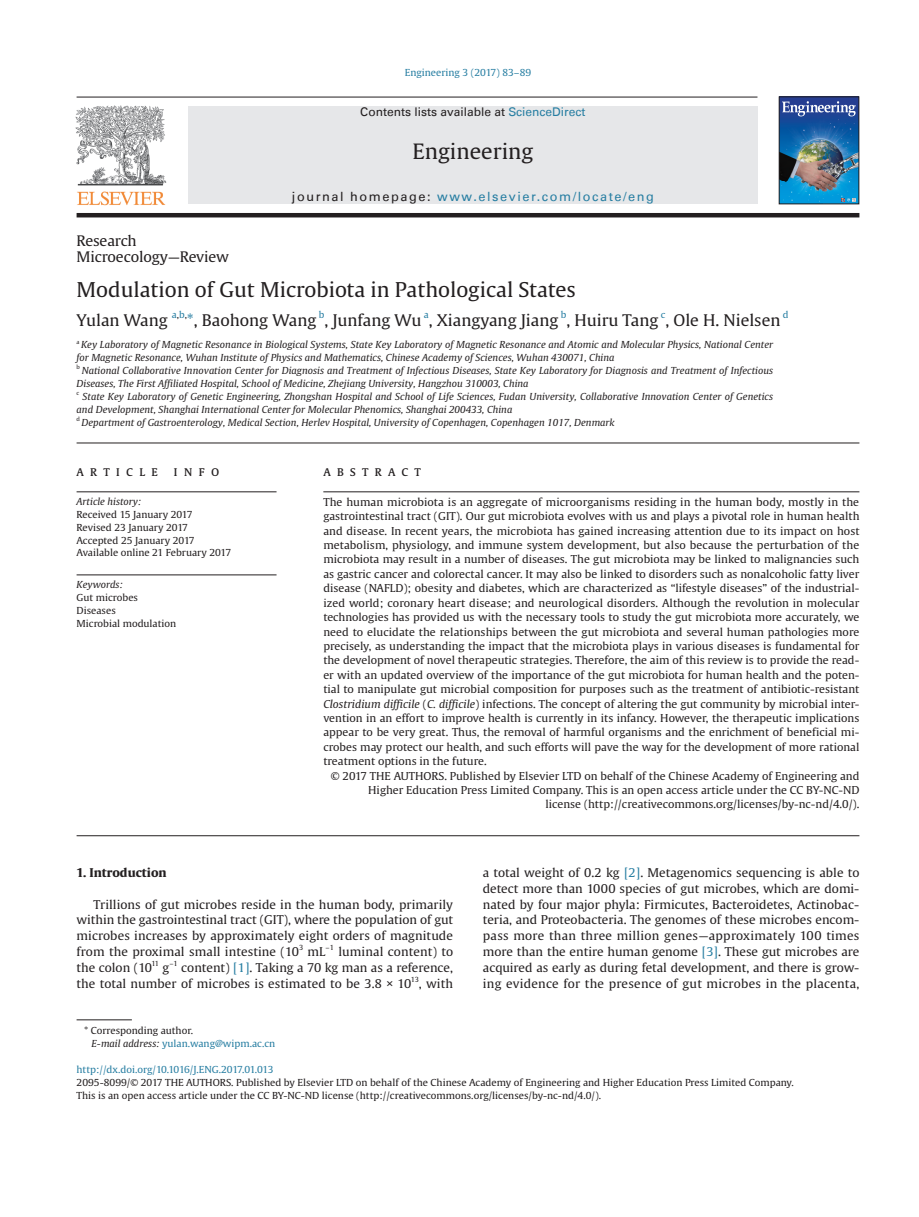
<style>
.page{position:relative;width:919px;height:1217px;background:#fff}
.page>*{position:absolute;margin:0;border:0;box-sizing:border-box;transform-origin:0 0}
.t1{font:21px "Gulliver";color:#231f20;scale:1.04 1}
.文章标题{font:20.25px "Gulliver";color:#231f20;scale:1.04 1}
.作者{font:15.9px "Gulliver";color:#231f20;scale:1.04 1}
.t2{font:14.4px "Gulliver";letter-spacing:-.01em;color:#231f20;scale:1.04 1}
.a_r_t_i_c_l_e___i_n{font:13.5px "Gulliver Compact SC";color:#231f20;scale:.85 1}
.t3{font:12.75px "Univers LT";letter-spacing:.12em;color:#277ea2}
.正文{font:12px/15.8px "Gulliver";letter-spacing:.005em;color:#231f20;text-align:justify;scale:1.04 1}
.t4{font:12px "Univers LT";color:#231f20}
.大标题{font:700 12px "Gulliver";color:#231f20;scale:1.04 1}
.摘要左齐{font:10.8px/14.4px "Gulliver";color:#231f20;text-align:justify;scale:1.04 1}
.摘要右齐{font:10.8px/14.4px "Gulliver";color:#231f20;text-align:right;scale:1.04 1}
.作者单位{font:italic 9.6px/12.9px "Gulliver";color:#231f20;scale:1.04 1}
.段落样式2{font:9.6px/12.9px "Gulliver";color:#231f20;scale:1.04 1}
.t5{font:9.6px "Gulliver";color:#277ea2;scale:1.04 1}
.作者-2{font:9.3px "Gulliver";color:#277ea2;scale:1.04 1}
.正文-2{font:7.05px "Gulliver";color:#231f20;scale:1.04 1}
.作者单位-2{font:5.55px "Gulliver";color:#231f20;scale:1.04 1}
.s1{color:#277ea2}
.s2{color:#231f20}
.s3{font-style:italic}
</style>
<div class="page">
<hr style="left:77px;top:442px;width:782px;height:1px;background:#231f20">
<hr style="left:77px;top:835px;width:782px;height:1px;background:#231f20">
<hr style="left:77px;top:491px;width:199px;height:1px;background:#231f20">
<hr style="left:323px;top:491px;width:536px;height:1px;background:#231f20">
<hr style="left:77px;top:574px;width:199px;height:1px;background:#231f20">
<hr style="left:77px;top:1019px;width:55px;height:1px;background:#231f20">
<img style="left:76px;top:106px;width:90px;height:99px">
<hr style="left:77px;top:97px;width:680px;height:1px;background:#231f20">
<div style="left:188px;top:106px;width:569px;height:98px;background:#e6e7e9"></div>
<hr style="left:77px;top:213px;width:782px;height:4px;background:#231f20">
<img style="left:780px;top:116px;width:77px;height:86px">
<svg style="left:780px;top:97px;width:80px;height:19px"></svg>
<svg style="left:841px;top:198px;width:19px;height:7px"></svg>
<div style="left:778px;top:96px;width:81px;height:108px;border:1px solid #231f20"></div>
<p class="t5" style="left:405px;top:67px;width:123px">Engineering 3 (2017) 83–89</p>
<p class="t4" style="left:360px;top:105px;width:227px">Contents lists available at <span class="s1">ScienceDirect</span></p>
<p class="t1" style="left:412px;top:138px;width:118px">Engineering</p>
<p class="t3" style="left:292px;top:188px;width:363px"><span class="s2">journal homepage:</span> www.elsevier.com/locate/eng</p>
<p class="t2" style="left:77px;top:231px;width:59px">Research</p>
<p class="t2" style="left:77px;top:247px;width:148px">Microecology—Review</p>
<p class="文章标题" style="left:77px;top:277px;width:481px">Modulation of Gut Microbiota in Pathological States</p>
<p class="作者" style="left:77px;top:310px;width:89px">Yulan Wang</p>
<p class="作者-2" style="left:172px;top:309px;width:16px">a<span class="s2">,</span>b<span class="s2">,</span></p>
<p class="作者" style="left:187px;top:310px;width:126px"><span class="s1">*</span>, Baohong Wang</p>
<p class="作者-2" style="left:319px;top:309px;width:7px">b</p>
<p class="作者" style="left:324px;top:310px;width:95px">, Junfang Wu</p>
<p class="作者-2" style="left:424px;top:309px;width:6px">a</p>
<p class="作者" style="left:429px;top:310px;width:126px">, Xiangyang Jiang</p>
<p class="作者-2" style="left:561px;top:309px;width:7px">b</p>
<p class="作者" style="left:566px;top:310px;width:207px">, Huiru Tang , Ole H. Nielsen</p>
<p class="作者-2" style="left:660px;top:309px;width:6px">c</p>
<p class="作者-2" style="left:782px;top:309px;width:7px">d</p>
<p class="作者单位-2" style="left:77px;top:338px;width:4px">a</p>
<p class="作者单位" style="left:77px;top:338px;width:671px;text-indent:5px">Key Laboratory of Magnetic Resonance in Biological Systems, State Key Laboratory of Magnetic Resonance and Atomic and Molecular Physics, National Center for Magnetic Resonance, Wuhan Institute of Physics and Mathematics, Chinese Academy of Sciences, Wuhan 430071, China</p>
<p class="作者单位-2" style="left:77px;top:364px;width:5px">b</p>
<p class="作者单位" style="left:77px;top:364px;width:671px;text-indent:5px">National Collaborative Innovation Center for Diagnosis and Treatment of Infectious Diseases, State Key Laboratory for Diagnosis and Treatment of Infectious<br>Diseases, The First Affiliated Hospital, School of Medicine, Zhejiang University, Hangzhou 310003, China</p>
<p class="作者单位-2" style="left:77px;top:389px;width:4px">c</p>
<p class="作者单位" style="left:77px;top:390px;width:671px;text-indent:6px">State Key Laboratory of Genetic Engineering, Zhongshan Hospital and School of Life Sciences, Fudan University, Collaborative Innovation Center of Genetics and Development, Shanghai International Center for Molecular Phenomics, Shanghai 200433, China</p>
<p class="作者单位-2" style="left:77px;top:415px;width:5px">d</p>
<p class="作者单位" style="left:81px;top:415px;width:514px">Department of Gastroenterology, Medical Section, Herlev Hospital, University of Copenhagen, Copenhagen 1017, Denmark</p>
<p class="a_r_t_i_c_l_e___i_n" style="left:77px;top:463px;width:169px">A R T I C L E I N F O</p>
<p class="a_r_t_i_c_l_e___i_n" style="left:323px;top:463px;width:116px">A B S T R A C T</p>
<p class="作者单位" style="left:77px;top:494px;width:64px">Article history:</p>
<p class="段落样式2" style="left:77px;top:507px;width:113px">Received 15 January 2017</p>
<p class="段落样式2" style="left:77px;top:520px;width:109px">Revised 23 January 2017</p>
<p class="段落样式2" style="left:77px;top:533px;width:115px">Accepted 25 January 2017</p>
<p class="段落样式2" style="left:77px;top:546px;width:150px">Available online 21 February 2017</p>
<p class="摘要左齐" style="left:323px;top:494px;width:517px">The human microbiota is an aggregate of microorganisms residing in the human body, mostly in the gastrointestinal tract (GIT). Our gut microbiota evolves with us and plays a pivotal role in human health and disease. In recent years, the microbiota has gained increasing attention due to its impact on host metabolism, physiology, and immune system development, but also because the perturbation of the microbiota may result in a number of diseases. The gut microbiota may be linked to malignancies such as gastric cancer and colorectal cancer. It may also be linked to disorders such as nonalcoholic fatty liver disease (NAFLD); obesity and diabetes, which are characterized as “lifestyle diseases” of the industrial&shy;ized world; coronary heart disease; and neurological disorders. Although the revolution in molecular technologies has provided us with the necessary tools to study the gut microbiota more accurately, we need to elucidate the relationships between the gut microbiota and several human pathologies more precisely, as understanding the impact that the microbiota plays in various diseases is fundamental for the development of novel therapeutic strategies. Therefore, the aim of this review is to provide the read&shy;er with an updated overview of the importance of the gut microbiota for human health and the poten&shy;tial to manipulate gut microbial composition for purposes such as the treatment of antibiotic-resistant <span class="s3">Clostridium difficile</span> (<span class="s3">C. difficile</span>) infections. The concept of altering the gut community by microbial inter&shy;vention in an effort to improve health is currently in its infancy. However, the therapeutic implications appear to be very great. Thus, the removal of harmful organisms and the enrichment of beneficial mi&shy;crobes may protect our health, and such efforts will pave the way for the development of more rational treatment options in the future.</p>
<p class="摘要右齐" style="left:331px;top:768px;width:509px">© 2017 THE AUTHORS. Published by Elsevier LTD on behalf of the Chinese Academy of Engineering and<br>Higher Education Press Limited Company. This is an open access article under the CC BY-NC-ND license (http://creativecommons.org/licenses/by-nc-nd/4.0/).</p>
<p class="作者单位" style="left:77px;top:578px;width:46px">Keywords:</p>
<p class="段落样式2" style="left:77px;top:590px;width:61px">Gut microbes</p>
<p class="段落样式2" style="left:77px;top:603px;width:39px">Diseases</p>
<p class="段落样式2" style="left:77px;top:616px;width:97px">Microbial modulation</p>
<p class="大标题" style="left:77px;top:864px;width:88px">1. Introduction</p>
<p class="正文" style="left:77px;top:896px;width:363px;text-indent:17px">Trillions of gut microbes reside in the human body, primarily within the gastrointestinal tract (GIT), where the population of gut microbes increases by approximately eight orders of magnitude from the proximal small intestine (10</p>
<p class="正文-2" style="left:299px;top:942px;width:6px">3</p>
<p class="正文" style="left:307px;top:943px;width:19px">mL</p>
<p class="正文-2" style="left:325px;top:942px;width:10px">–1</p>
<p class="正文" style="left:338px;top:943px;width:112px">luminal content) to</p>
<p class="正文" style="left:77px;top:959px;width:74px">the colon (10</p>
<p class="正文-2" style="left:151px;top:958px;width:9px">11</p>
<p class="正文-2" style="left:169px;top:958px;width:10px">–1</p>
<p class="正文" style="left:77px;top:959px;width:363px;text-indent:105px">content) <span class="s1">[1]</span>. Taking a 70 kg man as a reference, the total number of microbes is estimated to be 3.8 × 10</p>
<p class="正文" style="left:163px;top:959px;width:8px">g</p>
<p class="正文-2" style="left:411px;top:974px;width:9px">13</p>
<p class="正文" style="left:419px;top:974px;width:34px">, with</p>
<p class="正文" style="left:483px;top:864px;width:363px">a total weight of 0.2 kg <span class="s1">[2]</span>. Metagenomics sequencing is able to detect more than 1000 species of gut microbes, which are domi&shy;nated by four major phyla: Firmicutes, Bacteroidetes, Actinobac&shy;teria, and Proteobacteria. The genomes of these microbes encom&shy;pass more than three million genes—approximately 100 times more than the entire human genome <span class="s1">[3]</span>. These gut microbes are acquired as early as during fetal development, and there is grow&shy;ing evidence for the presence of gut microbes in the placenta,</p>
<p class="段落样式2" style="left:92px;top:1023px;width:178px;text-indent:-7px">* Corresponding author.<br><span class="s3">E-mail address:</span> <span class="s1">yulan.wang@wipm.ac.cn</span></p>
<p class="段落样式2" style="left:77px;top:1062px;width:691px"><span class="s1">http://dx.doi.org/10.1016/J.ENG.2017.01.013<br></span>2095-8099/© 2017 THE AUTHORS. Published by Elsevier LTD on behalf of the Chinese Academy of Engineering and Higher Education Press Limited Company.<br>This is an open access article under the CC BY-NC-ND license (http://creativecommons.org/licenses/by-nc-nd/4.0/).</p>
</div>
